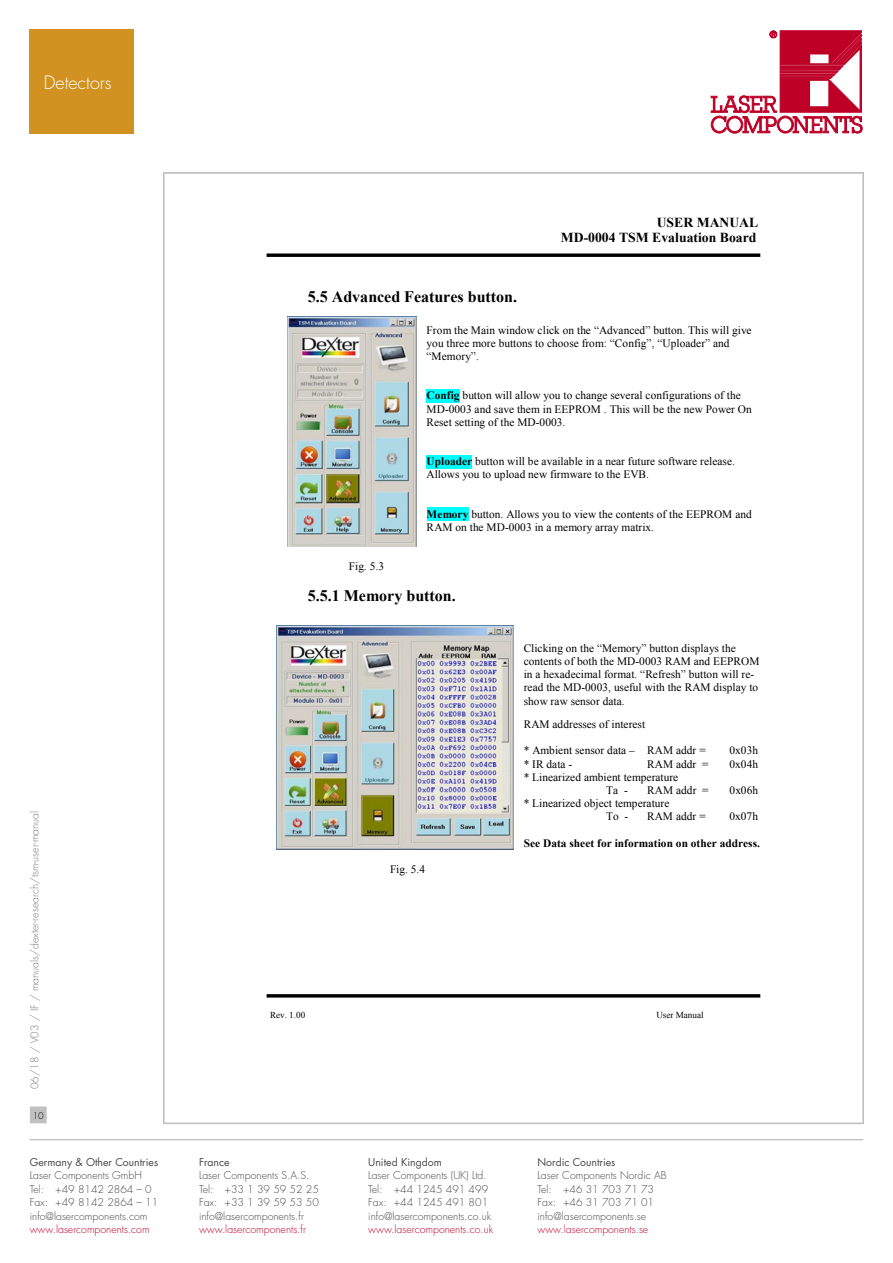
<style>
.page{position:relative;width:893px;height:1263px;background:#fff}
.page>*{position:absolute;margin:0;border:0;box-sizing:border-box;transform-origin:0 0}
.t1{font:300 18px "Futura Std";color:#fff}
.t2{font:700 16.05px "Times New Roman";color:#000}
.t3{font:700 13.65px/15.8px "Times New Roman";color:#000;text-align:right}
.t4{font:11.4px/13.2px "Times New Roman";letter-spacing:.005em;color:#000}
.t5{font:700 11.4px "Times New Roman";letter-spacing:.005em;color:#000}
.t6{font:300 10.5px/13.5px "Futura Std";color:#484848}
.t7{font:300 10.5px "Futura Std";color:#be0027}
.t8{font:10.5px "Futura Std";color:#484848}
.t9{font:300 10.5px "Futura Std";color:#7c7c7c}
.t10{font:9.15px "Times New Roman";color:#000}
.t11{font:300 9px "Futura Std";color:#000}
.s1{font-weight:700}
</style>
<div class="page">
<svg style="left:710px;top:30px;width:153px;height:104px"></svg>
<svg style="left:711px;top:31px;width:151px;height:102px"></svg>
<hr style="left:30px;top:1139px;width:833px;height:1px;background:#c0c0c0">
<div style="left:31px;top:1107px;width:15px;height:16px;background:#c0c0c0"></div>
<div style="left:30px;top:1106px;width:17px;height:17px;border:1px solid #c0c0c0"></div>
<svg style="left:267px;top:253px;width:493px;height:4px;background:#242424"></svg>
<hr style="left:267px;top:994px;width:493px;height:3px;background:#000">
<img style="left:287px;top:317px;width:129px;height:230px">
<img style="left:277px;top:625px;width:236px;height:225px">
<div style="left:427px;top:389px;width:33px;height:13px;background:#0ff"></div>
<div style="left:427px;top:455px;width:45px;height:13px;background:#0ff"></div>
<div style="left:427px;top:508px;width:41px;height:13px;background:#0ff"></div>
<div style="left:30px;top:30px;width:104px;height:104px;background:#d19221"></div>
<h1 class="t1" style="left:44px;top:72px;width:69px">Detectors</h1>
<p class="t9" style="left:28px;top:1089px;width:280px;rotate:-90deg">06/18 / V03 / IF / manuals/dexter-research/tsm-user-manual</p>
<p class="t11" style="left:33px;top:1110px;width:13px">10</p>
<p class="t8" style="left:30px;top:1155px;width:130px">Germany &amp; Other Countries</p>
<p class="t6" style="left:30px;top:1169px;width:130px">Laser Components GmbH<br>Tel: +49 8142 2864 – 0<br>Fax: +49 8142 2864 – 11 info@lasercomponents.com</p>
<p class="t7" style="left:30px;top:1223px;width:121px">www.lasercomponents.com</p>
<p class="t3" style="left:561px;top:214px;width:199px">USER MANUAL<br>MD-0004 TSM Evaluation Board</p>
<h2 class="t2" style="left:308px;top:285px;width:211px">5.5 Advanced Features button.</h2>
<p class="t4" style="left:427px;top:323px;width:327px">From the Main window click on the “Advanced” button. This will give you three more buttons to choose from: “Config”, “Uploader” and “Memory”.</p>
<p class="t4" style="left:427px;top:389px;width:327px"><span class="s1">Config</span> button will allow you to change several configurations of the<br>MD-0003 and save them in EEPROM . This will be the new Power On<br>Reset setting of the MD-0003.</p>
<p class="t4" style="left:427px;top:455px;width:310px"><span class="s1">Uploader</span> button will be available in a near future software release.<br>Allows you to upload new firmware to the EVB.</p>
<p class="t4" style="left:427px;top:507px;width:327px"><span class="s1">Memory</span> button. Allows you to view the contents of the EEPROM and<br>RAM on the MD-0003 in a memory array matrix.</p>
<p class="t4" style="left:349px;top:560px;width:37px">Fig. 5.3</p>
<h2 class="t2" style="left:308px;top:584px;width:149px">5.5.1 Memory button.</h2>
<p class="t4" style="left:524px;top:641px;width:237px">Clicking on the “Memory” button displays the contents of both the MD-0003 RAM and EEPROM in a hexadecimal format. “Refresh” button will re&shy;read the MD-0003, useful with the RAM display to show raw sensor data.</p>
<p class="t4" style="left:524px;top:717px;width:123px">RAM addresses of interest</p>
<p class="t4" style="left:524px;top:744px;width:184px">* Ambient sensor data – RAM addr =</p>
<p class="t4" style="left:729px;top:744px;width:30px">0x03h</p>
<p class="t4" style="left:524px;top:757px;width:50px">* IR data -</p>
<p class="t4" style="left:647px;top:757px;width:63px">RAM addr =</p>
<p class="t4" style="left:729px;top:757px;width:30px">0x04h</p>
<p class="t4" style="left:606px;top:770px;width:74px;text-indent:-82px">* Linearized ambient temperature<br>Ta -</p>
<p class="t4" style="left:647px;top:783px;width:63px">RAM addr =</p>
<p class="t4" style="left:730px;top:783px;width:30px">0x06h</p>
<p class="t4" style="left:606px;top:796px;width:65px;text-indent:-82px">* Linearized object temperature<br>To -</p>
<p class="t4" style="left:647px;top:809px;width:60px">RAM addr =</p>
<p class="t4" style="left:729px;top:809px;width:30px">0x07h</p>
<p class="t5" style="left:524px;top:835px;width:238px">See Data sheet for information on other address.</p>
<p class="t4" style="left:390px;top:862px;width:37px">Fig. 5.4</p>
<p class="t10" style="left:270px;top:1008px;width:37px">Rev. 1.00</p>
<p class="t10" style="left:656px;top:1008px;width:49px">User Manual</p>
<p class="t8" style="left:199px;top:1155px;width:32px">France</p>
<p class="t6" style="left:199px;top:1169px;width:121px">Laser Components S.A.S.<br>Tel: +33 1 39 59 52 25<br>Fax: +33 1 39 59 53 50 info@lasercomponents.fr</p>
<p class="t7" style="left:199px;top:1223px;width:108px">www.lasercomponents.fr</p>
<p class="t8" style="left:368px;top:1155px;width:75px">United Kingdom</p>
<p class="t6" style="left:368px;top:1169px;width:124px">Laser Components (UK) Ltd.<br>Tel: +44 1245 491 499<br>Fax: +44 1245 491 801 info@lasercomponents.co.uk</p>
<p class="t7" style="left:368px;top:1223px;width:126px">www.lasercomponents.co.uk</p>
<p class="t8" style="left:537px;top:1155px;width:79px">Nordic Countries</p>
<p class="t6" style="left:537px;top:1169px;width:131px">Laser Components Nordic AB<br>Tel: +46 31 703 71 73<br>Fax: +46 31 703 71 01 info@lasercomponents.se</p>
<p class="t7" style="left:537px;top:1223px;width:112px">www.lasercomponents.se</p>
</div>
